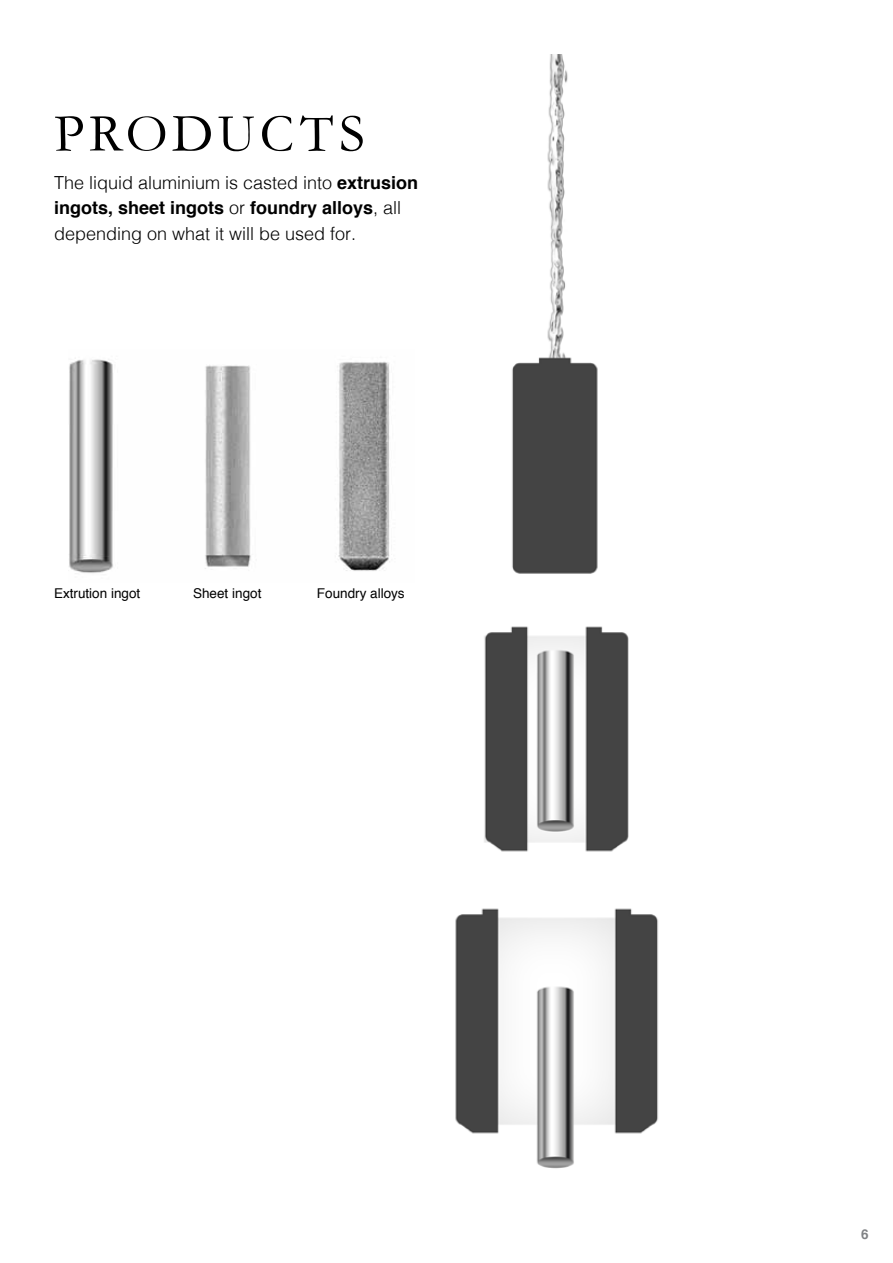
<style>
.page{position:relative;width:893px;height:1263px;background:#fff}
.page>*{position:absolute;margin:0;border:0;box-sizing:border-box;transform-origin:0 0}
.t1{font:54px "Garamond";letter-spacing:.075em;color:#000}
.t2{font:300 18px/25.5px "Helvetica";color:#000}
.t3{font:13.5px "Helvetica";color:#000}
.t4{font:700 13.5px "Helvetica";color:#808285}
.s1{font-weight:700}
</style>
<div class="page">
<img style="left:455px;top:54px;width:203px;height:1115px">
<img style="left:69px;top:359px;width:321px;height:214px">
<h1 class="t1" style="left:54px;top:101px;width:312px">PRODUCTS</h1>
<p class="t2" style="left:54px;top:168px;width:366px">The liquid aluminium is casted into <span class="s1">extrusion ingots, sheet ingots</span> or <span class="s1">foundry alloys</span>, all depending on what it will be used for.</p>
<p class="t3" style="left:54px;top:583px;width:88px">Extrution ingot</p>
<p class="t3" style="left:193px;top:583px;width:70px">Sheet ingot</p>
<p class="t3" style="left:317px;top:583px;width:89px">Foundry alloys</p>
<p class="t4" style="left:861px;top:1224px;width:9px">6</p>
</div>
